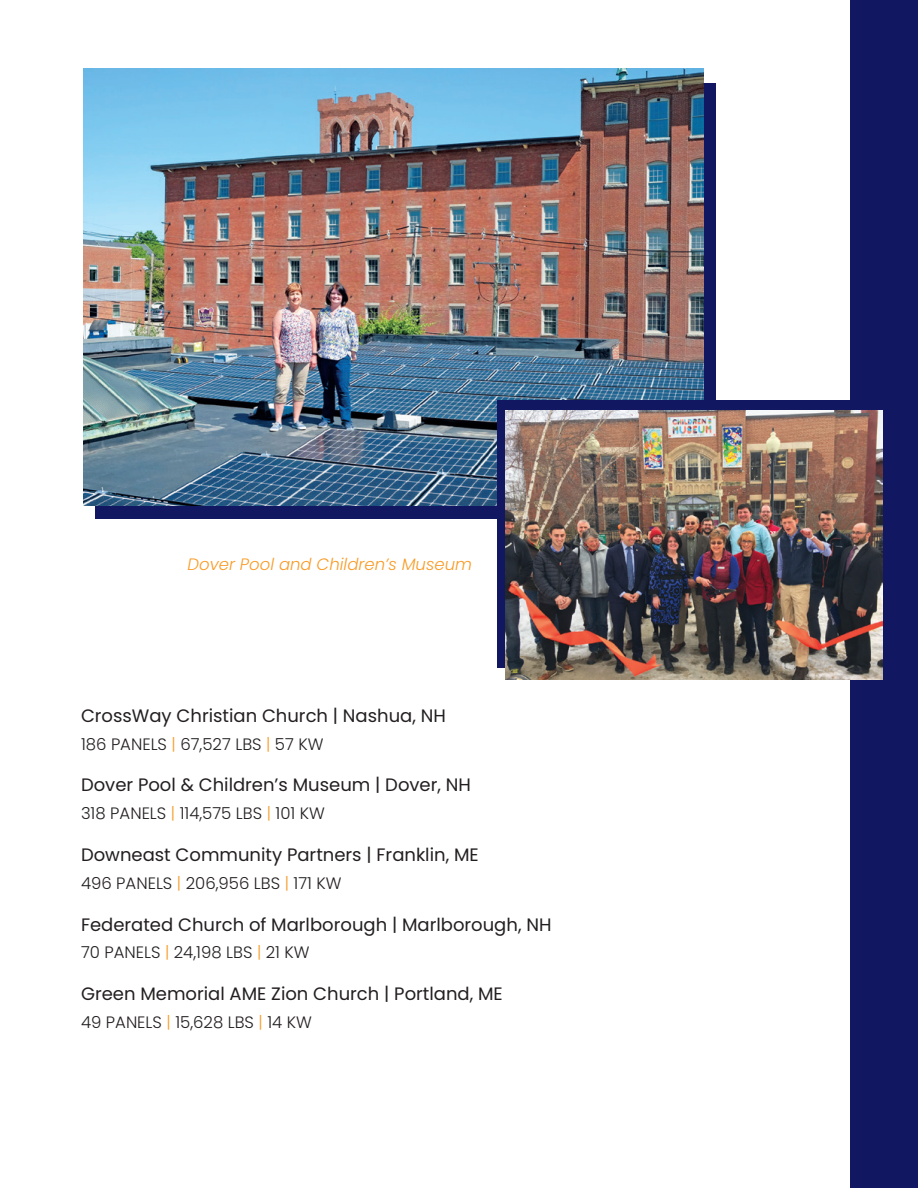
<style>
.page{position:relative;width:918px;height:1188px;background:#121761}
.page>*{position:absolute;margin:0;border:0;box-sizing:border-box;transform-origin:0 0}
.Project_List_Name{font:18px "Poppins";color:#231f20}
.Project_List_Stats{font:300 16.5px "Poppins";color:#231f20}
.t1{font:italic 300 16.5px "Poppins";color:#f89c28}
.s1{color:#f89c28}
</style>
<div class="page">
<div style="left:0;top:0;width:850px;height:1188px;background:#fff"></div>
<div style="left:95px;top:83px;width:620px;height:435px;background:#121761"></div>
<img style="left:83px;top:68px;width:621px;height:438px">
<div style="left:497px;top:400px;width:373px;height:267px;background:#121761"></div>
<img style="left:506px;top:410px;width:376px;height:269px">
<p class="t1" style="left:188px;top:554px;width:286px">Dover Pool and Children’s Museum</p>
<p class="Project_List_Name" style="left:81px;top:705px;width:366px">CrossWay Christian Church | Nashua, NH</p>
<p class="Project_List_Stats" style="left:81px;top:734px;width:244px">186 PANELS <span class="s1">|</span> 67,527 LBS <span class="s1">|</span> 57 KW</p>
<p class="Project_List_Name" style="left:81px;top:775px;width:391px">Dover Pool &amp; Children’s Museum | Dover, NH</p>
<p class="Project_List_Stats" style="left:81px;top:804px;width:246px">318 PANELS <span class="s1">|</span> 114,575 LBS <span class="s1">|</span> 101 KW</p>
<p class="Project_List_Name" style="left:81px;top:844px;width:399px">Downeast Community Partners | Franklin, ME</p>
<p class="Project_List_Stats" style="left:81px;top:873px;width:262px">496 PANELS <span class="s1">|</span> 206,956 LBS <span class="s1">|</span> 171 KW</p>
<p class="Project_List_Name" style="left:81px;top:914px;width:472px">Federated Church of Marlborough | Marlborough, NH</p>
<p class="Project_List_Stats" style="left:81px;top:943px;width:230px">70 PANELS <span class="s1">|</span> 24,198 LBS <span class="s1">|</span> 21 KW</p>
<p class="Project_List_Name" style="left:81px;top:983px;width:423px">Green Memorial AME Zion Church | Portland, ME</p>
<p class="Project_List_Stats" style="left:81px;top:1013px;width:233px">49 PANELS <span class="s1">|</span> 15,628 LBS <span class="s1">|</span> 14 KW</p>
</div>
